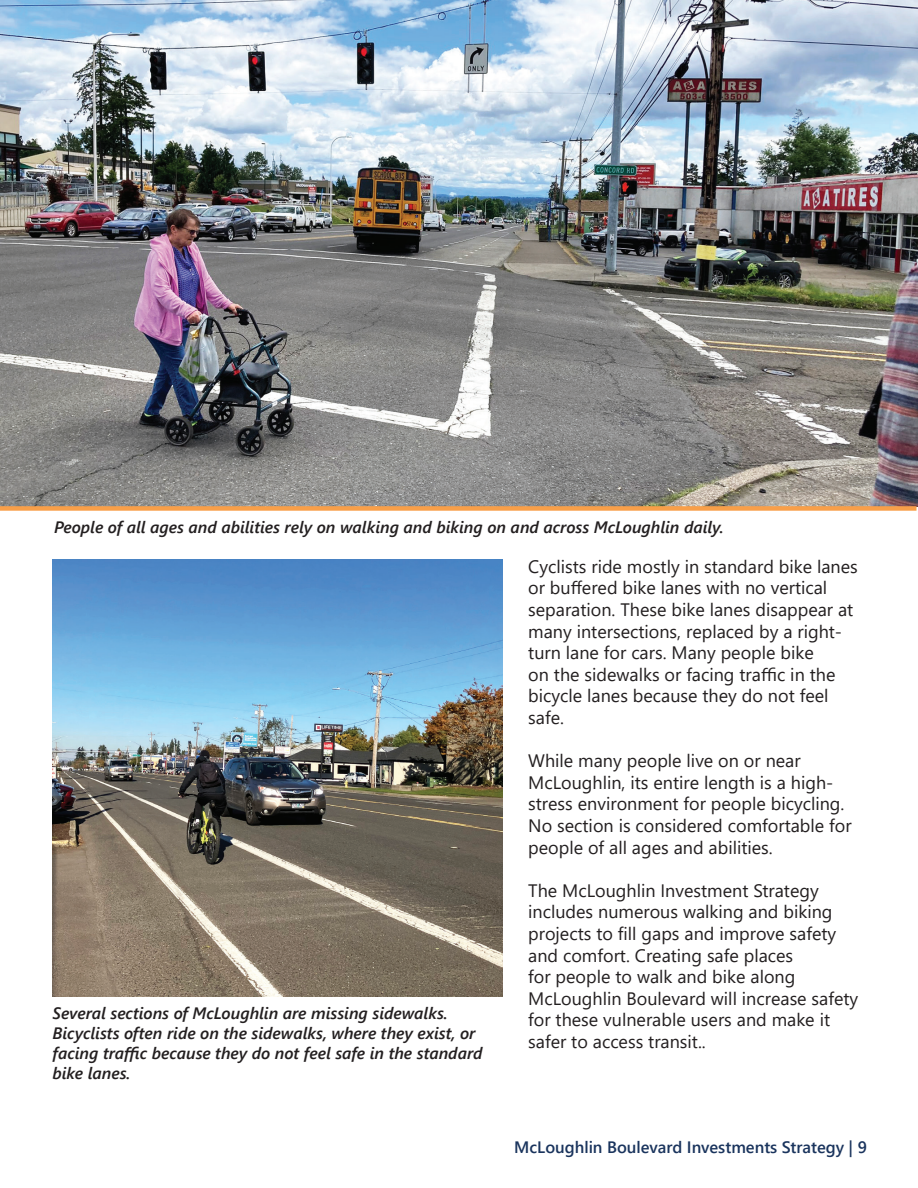
<style>
.page{position:relative;width:918px;height:1188px;background:#fff}
.page>*{position:absolute;margin:0;border:0;box-sizing:border-box;transform-origin:0 0}
.t1{font:18px/21.6px "Segoe UI";color:#231f20}
.t2{font:italic 600 16.5px/19.8px "Segoe UI";color:#231f20}
.t3{font:600 16.5px "Segoe UI";color:#1a345d}
</style>
<div class="page">
<img style="left:0;top:0;width:918px;height:506px">
<img style="left:52px;top:560px;width:450px;height:437px">
<div style="left:0;top:506px;width:916px;height:5px;background:#f89f49"></div>
<p class="t2" style="left:54px;top:515px;width:671px">People of all ages and abilities rely on walking and biking on and across McLoughlin daily.</p>
<p class="t2" style="left:52px;top:1001px;width:431px">Several sections of McLoughlin are missing sidewalks.<br>Bicyclists often ride on the sidewalks, where they exist, or facing traffic because they do not feel safe in the standard bike lanes.</p>
<p class="t1" style="left:528px;top:554px;width:331px">Cyclists ride mostly in standard bike lanes or buffered bike lanes with no vertical separation. These bike lanes disappear at many intersections, replaced by a right&shy;turn lane for cars. Many people bike<br>on the sidewalks or facing traffic in the bicycle lanes because they do not feel safe.</p>
<p class="t1" style="left:528px;top:748px;width:325px">While many people live on or near McLoughlin, its entire length is a high&shy;stress environment for people bicycling.<br>No section is considered comfortable for people of all ages and abilities.</p>
<p class="t1" style="left:528px;top:878px;width:332px">The McLoughlin Investment Strategy includes numerous walking and biking projects to fill gaps and improve safety and comfort. Creating safe places<br>for people to walk and bike along McLoughlin Boulevard will increase safety for these vulnerable users and make it safer to access transit..</p>
<p class="t3" style="left:514px;top:1131px;width:354px">McLoughlin Boulevard Investments Strategy | 9</p>
</div>
